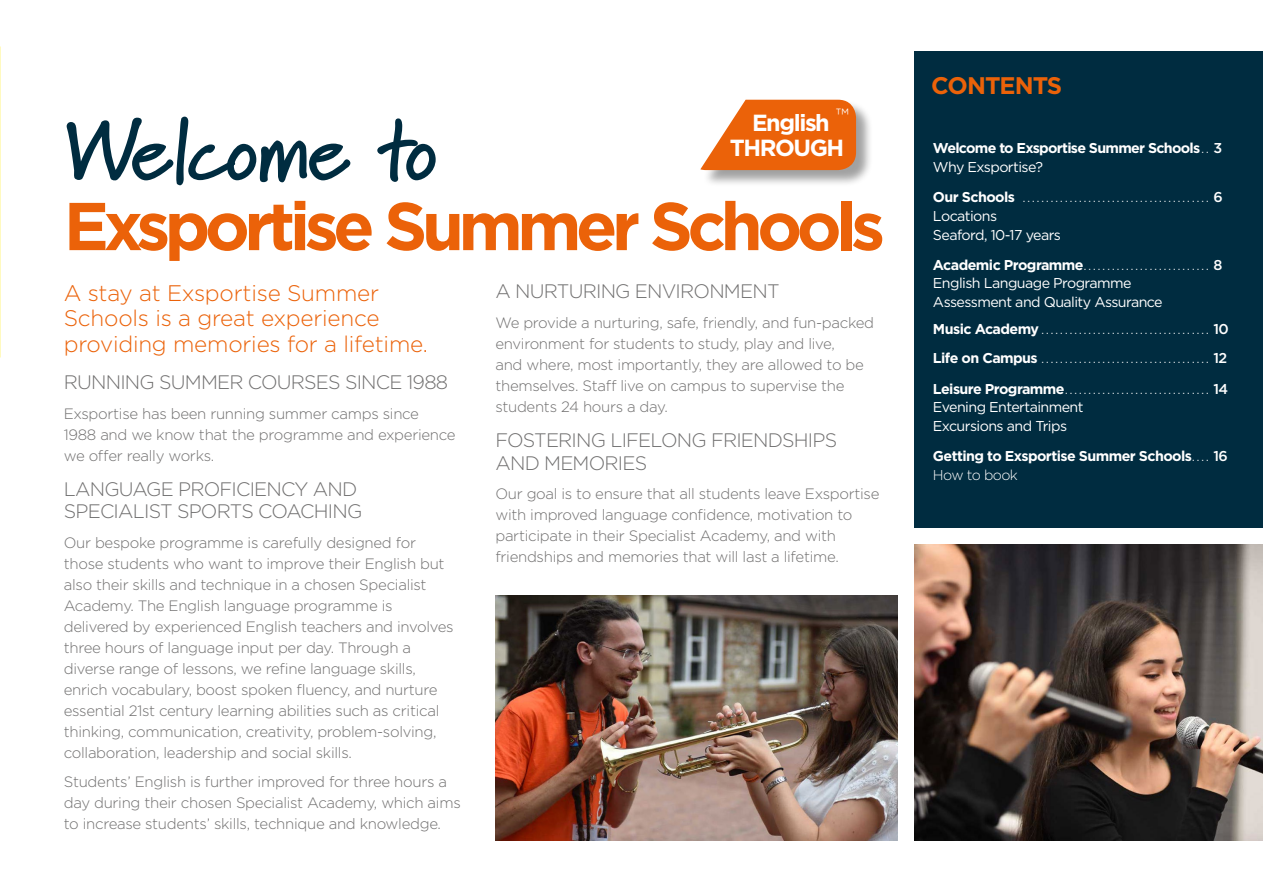
<style>
.page{position:relative;width:1263px;height:893px;background:#fff}
.page>*{position:absolute;margin:0;border:0;box-sizing:border-box;transform-origin:0 0}
.t1{font:700 87px "Marydale";letter-spacing:-.03em;color:#002c40}
.t2{font:700 67.5px "Gotham";letter-spacing:-.08em;color:#eb6209}
.t3{font:700 24px "Gotham";letter-spacing:-.04em;color:#eb6209}
.t4{font:700 23.25px "Gotham";letter-spacing:-.06em;color:#fff}
.t5{font:300 22.5px/25.5px "Gotham";letter-spacing:-.01em;color:#eb6209}
.t6{font:300 19.5px/22.5px "Gotham";letter-spacing:-.04em;color:#706f6f}
.t7{font:300 15px/21px "Gotham";letter-spacing:-.02em;color:#706f6f}
.t8{font:300 14.25px/18.8px "Gotham";color:#fff}
.t9{font:14.25px/18.8px "Gotham";letter-spacing:-.04em;color:#fff}
.t10{font:700 14.25px/18.8px "Gotham";letter-spacing:-.05em;color:#fff}
.s1{font-weight:300}
.s2{font-weight:500}
.s3{font-weight:400}
.s4{font-weight:700}
</style>
<div class="page">
<div style="left:914px;top:51px;width:349px;height:476px;background:#002c40"></div>
<img style="left:495px;top:595px;width:402px;height:246px">
<img style="left:914px;top:544px;width:349px;height:297px">
<div style="left:702px;top:101px;width:171px;height:87px;background:#000;opacity:.37"></div>
<svg style="left:700px;top:100px;width:156px;height:70px;background:#ed7a2f"></svg>
<img style="left:0;top:47px;width:1px;height:310px">
<h3 class="t4" style="left:752px;top:107px;width:98px">English <sup>™</sup></h3>
<h1 class="t1" style="left:64px;top:99px;width:375px">Welcome to</h1>
<h2 class="t2" style="left:64px;top:181px;width:823px">Exsportise Summer Schools</h2>
<h3 class="t4" style="left:730px;top:132px;width:116px">THROUGH</h3>
<h3 class="t5" style="left:64px;top:279px;width:366px">A stay at Exsportise Summer<br>Schools is a great experience providing memories for a lifetime.</h3>
<h3 class="t6" style="left:64px;top:370px;width:386px">RUNNING SUMMER COURSES SINCE 1988</h3>
<p class="t7" style="left:64px;top:402px;width:393px">Exsportise has been running summer camps since<br>1988 and we know that the programme and experience we offer really works.</p>
<h3 class="t6" style="left:64px;top:477px;width:300px">LANGUAGE PROFICIENCY AND<br>SPECIALIST SPORTS COACHING</h3>
<p class="t7" style="left:64px;top:532px;width:391px">Our bespoke programme is carefully designed for those students who want to improve their English but also their skills and technique in a chosen Specialist Academy. The English language programme is delivered by experienced English teachers and involves three hours of language input per day. Through a diverse range of lessons, we refine language skills, enrich vocabulary, boost spoken fluency, and nurture essential 21st century learning abilities such as critical thinking, communication, creativity, problem-solving, collaboration, leadership and social skills.</p>
<p class="t7" style="left:64px;top:771px;width:398px">Students’ English is further improved for three hours a day during their chosen Specialist Academy, which aims to increase students’ skills, technique and knowledge.</p>
<h3 class="t6" style="left:495px;top:280px;width:286px">A NURTURING ENVIRONMENT</h3>
<p class="t7" style="left:495px;top:312px;width:380px">We provide a nurturing, safe, friendly, and fun-packed environment for students to study, play and live,<br>and where, most importantly, they are allowed to be themselves. Staff live on campus to supervise the students 24 hours a day.</p>
<h3 class="t6" style="left:495px;top:428px;width:343px">FOSTERING LIFELONG FRIENDSHIPS<br>AND MEMORIES</h3>
<p class="t7" style="left:495px;top:483px;width:386px">Our goal is to ensure that all students leave Exsportise with improved language confidence, motivation to participate in their Specialist Academy, and with friendships and memories that will last a lifetime.</p>
<h3 class="t3" style="left:931px;top:70px;width:133px">CONTENTS</h3>
<p class="t10" style="left:933px;top:139px;width:291px">Welcome to Exsportise Summer Schools<span class="s1">..</span> <span class="s2">3<br></span><span class="s3">Why Exsportise?</span></p>
<p class="t8" style="left:933px;top:187px;width:291px"><span class="s4">Our Schools</span> ........................................ <span class="s2">6<br></span><span class="s3">Locations<br>Seaford, 10-17 years</span></p>
<p class="t9" style="left:933px;top:255px;width:291px"><span class="s4">Academic Programme</span><span class="s1">...........................</span> <span class="s2">8<br></span>English Language Programme<br>Assessment and Quality Assurance</p>
<p class="t8" style="left:933px;top:314px;width:297px;line-height:29.5px;text-align:justify"><span class="s4">Music Academy</span>.................................... <span class="s2">10<br></span><span class="s4">Life on Campus</span> .................................... <span class="s2">12<br></span><span class="s4">Leisure Programme</span>............................... <span class="s2">14</span></p>
<p class="t9" style="left:933px;top:398px;width:152px">Evening Entertainment<br>Excursions and Trips</p>
<p class="t10" style="left:933px;top:447px;width:296px">Getting to Exsportise Summer Schools<span class="s1">....</span> <span class="s2">16<br></span><span class="s1">How to book</span></p>
</div>
